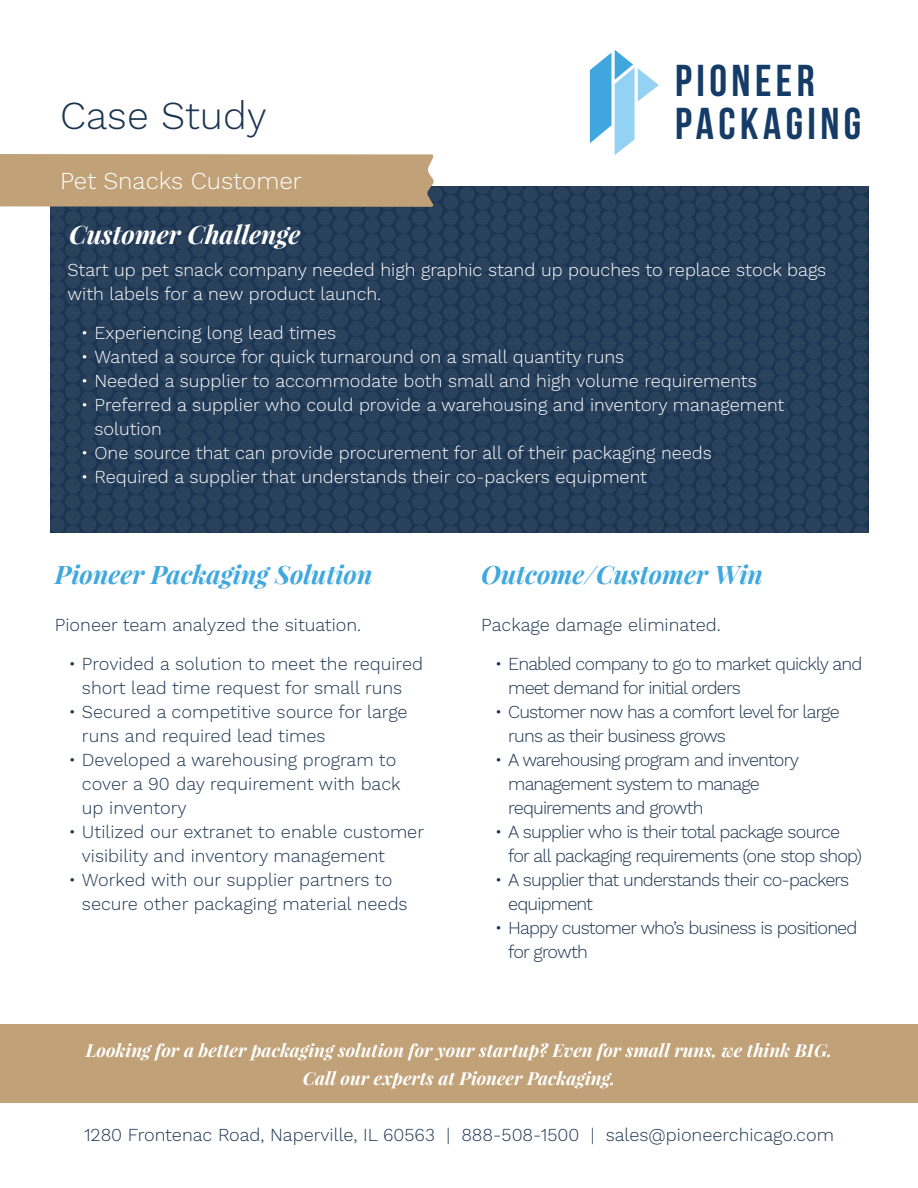
<style>
.page{position:relative;width:918px;height:1188px;background:#fff}
.page>*{position:absolute;margin:0;border:0;box-sizing:border-box;transform-origin:0 0}
.t1{font:44.55px/43.7px "Bebas Neue";letter-spacing:.1em;color:#153b67}
.t2{font:300 39px "Work Sans";color:#1a3350}
.Subheader_Italic_LT{font:italic 700 25.5px "Playfair Display";color:#3fa8de}
.Subheader_Italic{font:italic 700 25.5px "Playfair Display";color:#fff}
.t3{font:300 24px "Work Sans";color:#fff}
.t4{font:300 18px/24px "Work Sans";letter-spacing:-.015em;color:#1a3350}
.t5{font:300 18px/24px "Work Sans";color:#fff}
.t6{font:300 18px/24px "Work Sans";letter-spacing:-.045em;color:#1a3350}
.Subheader_Italic-2{font:italic 700 18px/28.5px "Playfair Display";color:#fff;text-align:center}
</style>
<div class="page">
<svg style="left:590px;top:50px;width:69px;height:105px"></svg>
<img style="left:50px;top:186px;width:819px;height:347px">
<div style="left:0;top:1024px;width:918px;height:78px;background:#c1a177"></div>
<div style="left:0;top:154px;width:435px;height:53px;background:#c1a177"></div>
<p class="t2" style="left:60px;top:93px;width:208px">Case Study</p>
<p class="t3" style="left:60px;top:167px;width:243px">Pet Snacks Customer</p>
<p class="Subheader_Italic" style="left:69px;top:217px;width:233px">Customer Challenge</p>
<h1 class="t1" style="left:675px;top:58px;width:188px">PIONEER<br>PACKAGING</h1>
<p class="t5" style="left:67px;top:259px;width:760px">Start up pet snack company needed high graphic stand up pouches to replace stock bags with labels for a new product launch.</p>
<p class="t5" style="left:81px;top:322px;width:257px">• Experiencing long lead times</p>
<p class="t5" style="left:81px;top:346px;width:545px">• Wanted a source for quick turnaround on a small quantity runs</p>
<p class="t5" style="left:81px;top:370px;width:677px">• Needed a supplier to accommodate both small and high volume requirements</p>
<p class="t5" style="left:94px;top:394px;width:691px;text-indent:-14px">• Preferred a supplier who could provide a warehousing and inventory management solution</p>
<p class="t5" style="left:81px;top:442px;width:633px">• One source that can provide procurement for all of their packaging needs</p>
<p class="t5" style="left:81px;top:466px;width:568px">• Required a supplier that understands their co-packers equipment</p>
<p class="Subheader_Italic_LT" style="left:55px;top:557px;width:319px">Pioneer Packaging Solution</p>
<p class="Subheader_Italic_LT" style="left:481px;top:557px;width:283px">Outcome/Customer Win</p>
<p class="t4" style="left:55px;top:613px;width:308px">Pioneer team analyzed the situation.</p>
<p class="t4" style="left:68px;top:652px;width:356px;text-align:center">• Provided a solution to meet the required short lead time request for small runs</p>
<p class="t4" style="left:82px;top:700px;width:327px;text-indent:-14px">• Secured a competitive source for large runs and required lead times</p>
<p class="t4" style="left:82px;top:748px;width:320px;text-indent:-14px">• Developed a warehousing program to cover a 90 day requirement with back up inventory</p>
<p class="t4" style="left:82px;top:820px;width:344px;text-indent:-14px">• Utilized our extranet to enable customer visibility and inventory management</p>
<p class="t4" style="left:82px;top:868px;width:327px;text-indent:-14px">• Worked with our supplier partners to secure other packaging material needs</p>
<p class="t4" style="left:481px;top:613px;width:241px">Package damage eliminated.</p>
<p class="t6" style="left:508px;top:652px;width:356px;text-indent:-14px">• Enabled company to go to market quickly and meet demand for initial orders</p>
<p class="t6" style="left:508px;top:700px;width:333px;text-indent:-14px">• Customer now has a comfort level for large runs as their business grows</p>
<p class="t6" style="left:508px;top:748px;width:292px;text-indent:-14px">• A warehousing program and inventory management system to manage requirements and growth</p>
<p class="t6" style="left:508px;top:820px;width:355px;text-indent:-14px">• A supplier who is their total package source for all packaging requirements (one stop shop)</p>
<p class="t6" style="left:508px;top:868px;width:343px;text-indent:-14px">• A supplier that understands their co-packers equipment</p>
<p class="t6" style="left:508px;top:916px;width:351px;text-indent:-14px">• Happy customer who’s business is positioned for growth</p>
<p class="Subheader_Italic-2" style="left:86px;top:1035px;width:748px">Looking for a better packaging solution for your startup? Even for small runs, we think BIG.<br>Call our experts at Pioneer Packaging.</p>
<p class="t4" style="left:84px;top:1124px;width:751px">1280 Frontenac Road, Naperville, IL 60563 | 888-508-1500 | sales@pioneerchicago.com</p>
</div>
